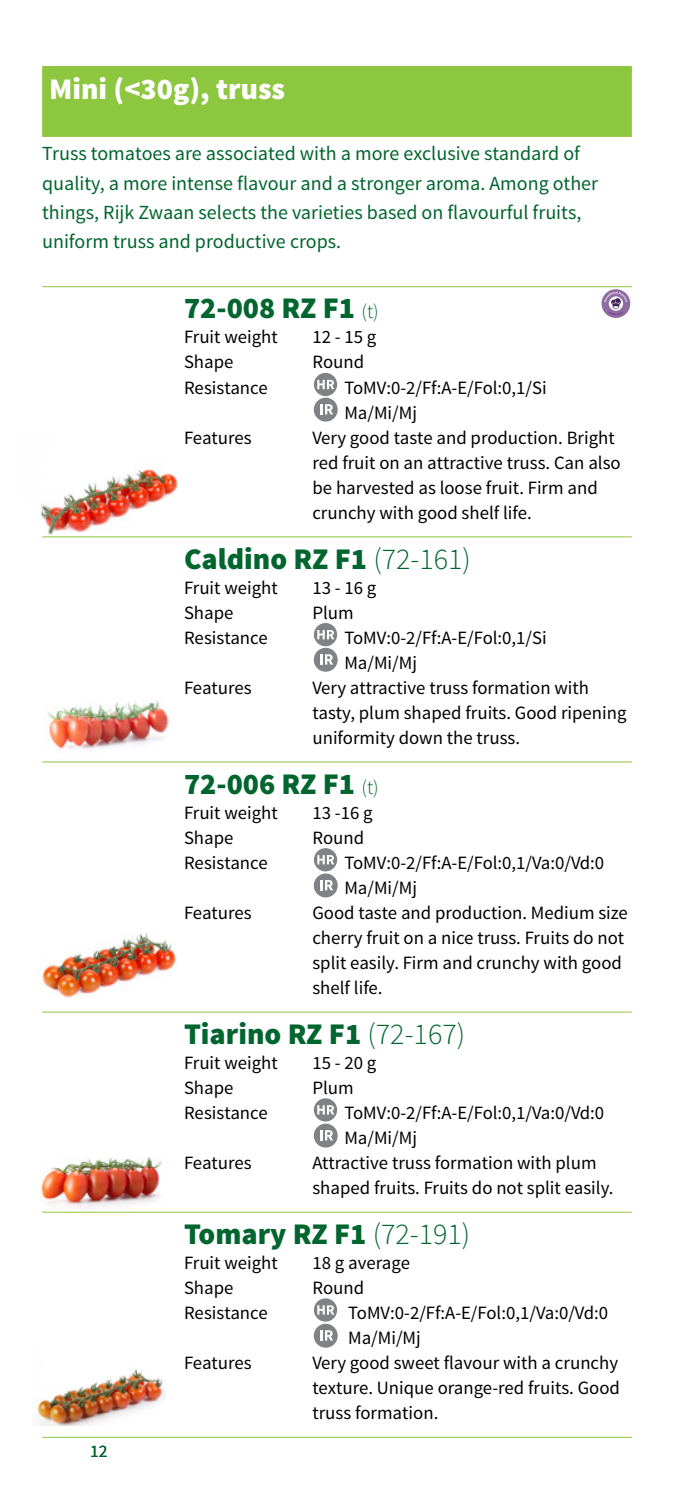
<style>
.page{position:relative;width:674px;height:1489px;background:#fff}
.page>*{position:absolute;margin:0;border:0;box-sizing:border-box;transform-origin:0 0}
.t1{font:900 30px "Source Sans Pro";color:#00652e}
.t2{font:900 30px "Source Sans Pro";color:#fff}
.t3{font:20px/29.5px "Source Sans Pro";color:#00652e}
.t4{font:18.75px/25px "Source Sans Pro";color:#000}
.t5{font:17.5px "Source Sans Pro";color:#00652e}
.s1{font-weight:300;font-size:20px}
.s2{font-weight:300}
</style>
<div class="page">
<div style="left:42px;top:66px;width:589px;height:71px;background:#8dc63f"></div>
<hr style="left:42px;top:286px;width:589px;height:1px;background:#8dc63f">
<hr style="left:42px;top:536px;width:589px;height:1px;background:#8dc63f">
<hr style="left:42px;top:761px;width:589px;height:1px;background:#8dc63f">
<hr style="left:42px;top:1011px;width:589px;height:1px;background:#8dc63f">
<hr style="left:42px;top:1211px;width:589px;height:1px;background:#8dc63f">
<hr style="left:42px;top:1436px;width:589px;height:1px;background:#8dc63f">
<div style="left:314px;top:373px;width:23px;height:23px;background:#808285;border-radius:50%"></div>
<svg style="left:317px;top:380px;width:17px;height:9px"></svg>
<div style="left:313px;top:397px;width:24px;height:24px;background:#808285;border-radius:50%"></div>
<svg style="left:320px;top:404px;width:13px;height:10px"></svg>
<div style="left:314px;top:623px;width:23px;height:23px;background:#808285;border-radius:50%"></div>
<svg style="left:317px;top:630px;width:17px;height:9px"></svg>
<div style="left:313px;top:647px;width:24px;height:24px;background:#808285;border-radius:50%"></div>
<svg style="left:320px;top:654px;width:13px;height:10px"></svg>
<div style="left:314px;top:848px;width:23px;height:23px;background:#808285;border-radius:50%"></div>
<svg style="left:317px;top:855px;width:17px;height:9px"></svg>
<div style="left:313px;top:873px;width:24px;height:24px;background:#808285;border-radius:50%"></div>
<svg style="left:320px;top:880px;width:13px;height:10px"></svg>
<div style="left:314px;top:1098px;width:23px;height:23px;background:#808285;border-radius:50%"></div>
<svg style="left:317px;top:1105px;width:17px;height:9px"></svg>
<div style="left:313px;top:1123px;width:24px;height:24px;background:#808285;border-radius:50%"></div>
<svg style="left:320px;top:1130px;width:13px;height:10px"></svg>
<div style="left:314px;top:1298px;width:23px;height:23px;background:#808285;border-radius:50%"></div>
<svg style="left:317px;top:1305px;width:17px;height:9px"></svg>
<div style="left:313px;top:1323px;width:24px;height:24px;background:#808285;border-radius:50%"></div>
<svg style="left:320px;top:1330px;width:13px;height:10px"></svg>
<svg style="left:601px;top:289px;width:29px;height:29px"></svg>
<svg style="left:603px;top:291px;width:24px;height:24px"></svg>
<img style="left:34px;top:1369px;width:131px;height:55px">
<img style="left:40px;top:469px;width:137px;height:65px">
<img style="left:41px;top:1156px;width:121px;height:53px">
<img style="left:47px;top:700px;width:122px;height:50px">
<img style="left:42px;top:933px;width:134px;height:66px">
<h1 class="t2" style="left:49px;top:69px;width:237px">Mini (&lt;30g), truss</h1>
<p class="t3" style="left:42px;top:139px;width:557px">Truss tomatoes are associated with a more exclusive standard of quality, a more intense flavour and a stronger aroma. Among other things, Rijk Zwaan selects the varieties based on flavourful fruits, uniform truss and productive crops.</p>
<p class="t5" style="left:90px;top:1439px;width:19px">12</p>
<h1 class="t1" style="left:184px;top:289px;width:196px">72-008 RZ F1 <span class="s1">(t)</span></h1>
<p class="t4" style="left:184px;top:325px;width:95px">Fruit weight</p>
<p class="t4" style="left:312px;top:325px;width:65px">12 - 15 g</p>
<p class="t4" style="left:184px;top:350px;width:51px">Shape</p>
<p class="t4" style="left:312px;top:350px;width:53px">Round</p>
<p class="t4" style="left:184px;top:375px;width:85px">Resistance</p>
<p class="t4" style="left:344px;top:375px;width:204px">ToMV:0-2/Ff:A-E/Fol:0,1/Si<br>Ma/Mi/Mj</p>
<p class="t4" style="left:184px;top:425px;width:69px">Features</p>
<p class="t4" style="left:312px;top:425px;width:309px">Very good taste and production. Bright red fruit on an attractive truss. Can also be harvested as loose fruit. Firm and crunchy with good shelf life.</p>
<h1 class="t1" style="left:184px;top:539px;width:288px">Caldino RZ F1 <span class="s2">(72-161)</span></h1>
<p class="t4" style="left:184px;top:575px;width:95px">Fruit weight</p>
<p class="t4" style="left:312px;top:575px;width:65px">13 - 16 g</p>
<p class="t4" style="left:184px;top:600px;width:51px">Shape</p>
<p class="t4" style="left:312px;top:600px;width:43px">Plum</p>
<p class="t4" style="left:184px;top:625px;width:85px">Resistance</p>
<p class="t4" style="left:344px;top:625px;width:204px">ToMV:0-2/Ff:A-E/Fol:0,1/Si<br>Ma/Mi/Mj</p>
<p class="t4" style="left:184px;top:675px;width:69px">Features</p>
<p class="t4" style="left:312px;top:675px;width:315px">Very attractive truss formation with tasty, plum shaped fruits. Good ripening uniformity down the truss.</p>
<h1 class="t1" style="left:184px;top:764px;width:196px">72-006 RZ F1 <span class="s1">(t)</span></h1>
<p class="t4" style="left:184px;top:800px;width:95px">Fruit weight</p>
<p class="t4" style="left:312px;top:800px;width:62px">13 -16 g</p>
<p class="t4" style="left:184px;top:825px;width:51px">Shape</p>
<p class="t4" style="left:312px;top:825px;width:53px">Round</p>
<p class="t4" style="left:184px;top:850px;width:85px">Resistance</p>
<p class="t4" style="left:344px;top:850px;width:261px">ToMV:0-2/Ff:A-E/Fol:0,1/Va:0/Vd:0<br>Ma/Mi/Mj</p>
<p class="t4" style="left:184px;top:900px;width:69px">Features</p>
<p class="t4" style="left:312px;top:900px;width:317px">Good taste and production. Medium size cherry fruit on a nice truss. Fruits do not split easily. Firm and crunchy with good shelf life.</p>
<h1 class="t1" style="left:184px;top:1014px;width:282px">Tiarino RZ F1 <span class="s2">(72-167)</span></h1>
<p class="t4" style="left:184px;top:1050px;width:95px">Fruit weight</p>
<p class="t4" style="left:312px;top:1050px;width:65px">15 - 20 g</p>
<p class="t4" style="left:184px;top:1075px;width:51px">Shape</p>
<p class="t4" style="left:312px;top:1075px;width:43px">Plum</p>
<p class="t4" style="left:184px;top:1100px;width:85px">Resistance</p>
<p class="t4" style="left:344px;top:1100px;width:261px">ToMV:0-2/Ff:A-E/Fol:0,1/Va:0/Vd:0<br>Ma/Mi/Mj</p>
<p class="t4" style="left:184px;top:1150px;width:69px">Features</p>
<p class="t4" style="left:312px;top:1150px;width:302px">Attractive truss formation with plum shaped fruits. Fruits do not split easily.</p>
<h1 class="t1" style="left:184px;top:1214px;width:288px">Tomary RZ F1 <span class="s2">(72-191)</span></h1>
<p class="t4" style="left:184px;top:1250px;width:95px">Fruit weight</p>
<p class="t4" style="left:312px;top:1250px;width:99px">18 g average</p>
<p class="t4" style="left:184px;top:1275px;width:51px">Shape</p>
<p class="t4" style="left:312px;top:1275px;width:53px">Round</p>
<p class="t4" style="left:184px;top:1300px;width:85px">Resistance</p>
<p class="t4" style="left:348px;top:1300px;width:261px">ToMV:0-2/Ff:A-E/Fol:0,1/Va:0/Vd:0<br>Ma/Mi/Mj</p>
<p class="t4" style="left:184px;top:1350px;width:69px">Features</p>
<p class="t4" style="left:312px;top:1350px;width:309px;text-align:justify">Very good sweet flavour with a crunchy texture. Unique orange-red fruits. Good truss formation.</p>
</div>
